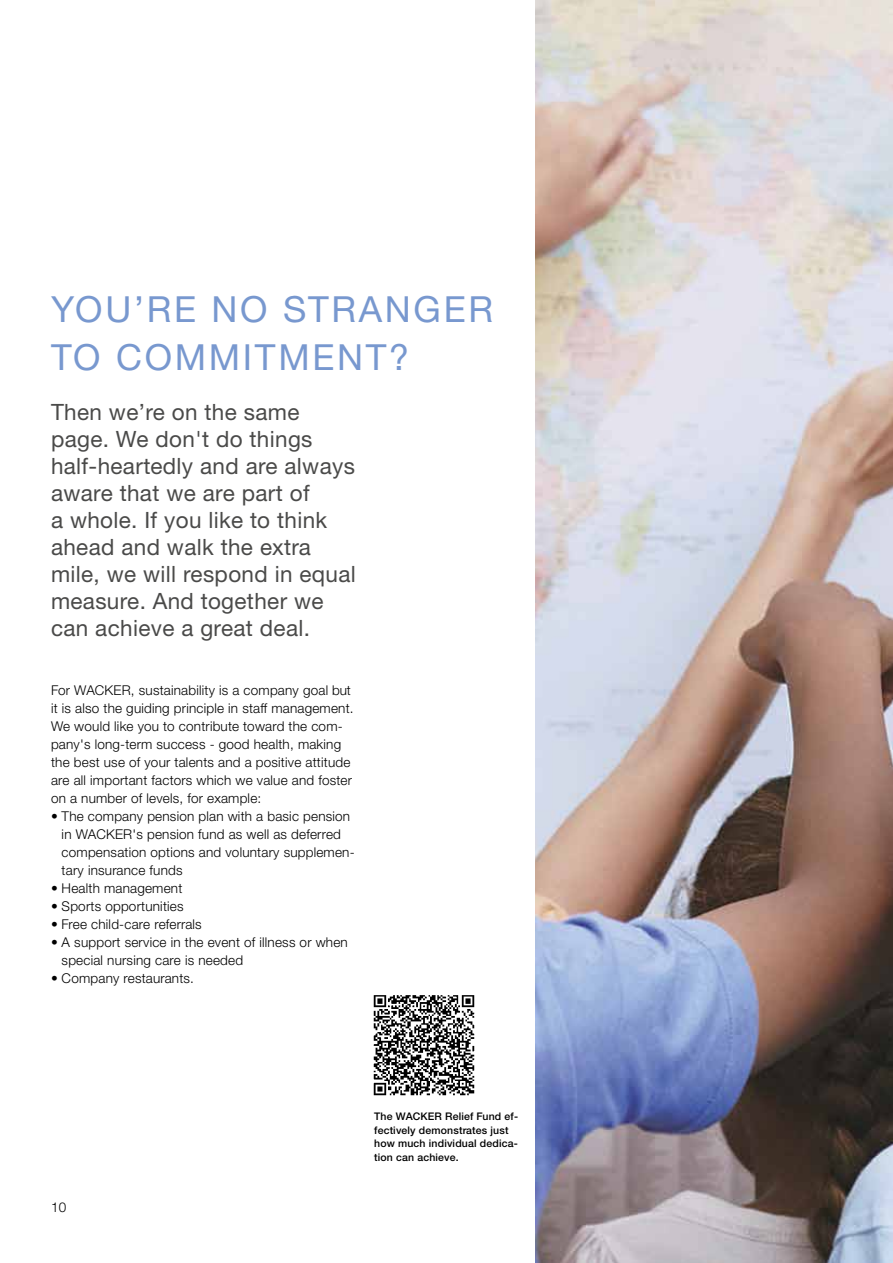
<style>
.page{position:relative;width:893px;height:1263px;background:#fff}
.page>*{position:absolute;margin:0;border:0;box-sizing:border-box;transform-origin:0 0}
.t1{font:36px/48px "Neue Helveticafor WACKER 55";letter-spacing:.075em;color:#7898cf}
.t2{font:22.5px/27px "Neue Helveticafor WACKER 55";letter-spacing:.015em;color:#4a4a49}
.t3{font:13.5px/18px "Neue Helveticafor WACKER 45";letter-spacing:.015em;color:#000}
.t4{font:10.5px/13.5px "Neue Helveticafor WACKER 65";letter-spacing:.015em;color:#000}
</style>
<div class="page">
<img style="left:536px;top:0;width:357px;height:1263px">
<img style="left:373px;top:995px;width:102px;height:101px">
<h1 class="t1" style="left:51px;top:285px;width:443px">YOU’RE NO STRANGER<br>TO COMMITMENT?</h1>
<h2 class="t2" style="left:51px;top:398px;width:306px">Then we’re on the same page. We don't do things half-heartedly and are always aware that we are part of<br>a whole. If you like to think ahead and walk the extra mile, we will respond in equal measure. And together we can achieve a great deal.</h2>
<p class="t3" style="left:51px;top:681px;width:304px">For WACKER, sustainability is a company goal but it is also the guiding principle in staff management.<br>We would like you to contribute toward the com&shy;pany's long-term success - good health, making the best use of your talents and a positive attitude are all important factors which we value and foster on a number of levels, for example:</p>
<p class="t3" style="left:62px;top:807px;width:295px;text-indent:-11px">• The company pension plan with a basic pension in WACKER's pension fund as well as deferred compensation options and voluntary supplemen&shy;tary insurance funds</p>
<p class="t3" style="left:51px;top:879px;width:133px">• Health management</p>
<p class="t3" style="left:51px;top:897px;width:134px">• Sports opportunities</p>
<p class="t3" style="left:51px;top:915px;width:152px">• Free child-care referrals</p>
<p class="t3" style="left:62px;top:933px;width:288px;text-indent:-11px">• A support service in the event of illness or when special nursing care is needed</p>
<p class="t3" style="left:51px;top:969px;width:145px">• Company restaurants.</p>
<p class="t3" style="left:51px;top:1198px;width:17px">10</p>
<p class="t4" style="left:374px;top:1110px;width:145px">The WACKER Relief Fund ef&shy;fectively demonstrates just how much individual dedica&shy;tion can achieve.</p>
</div>
